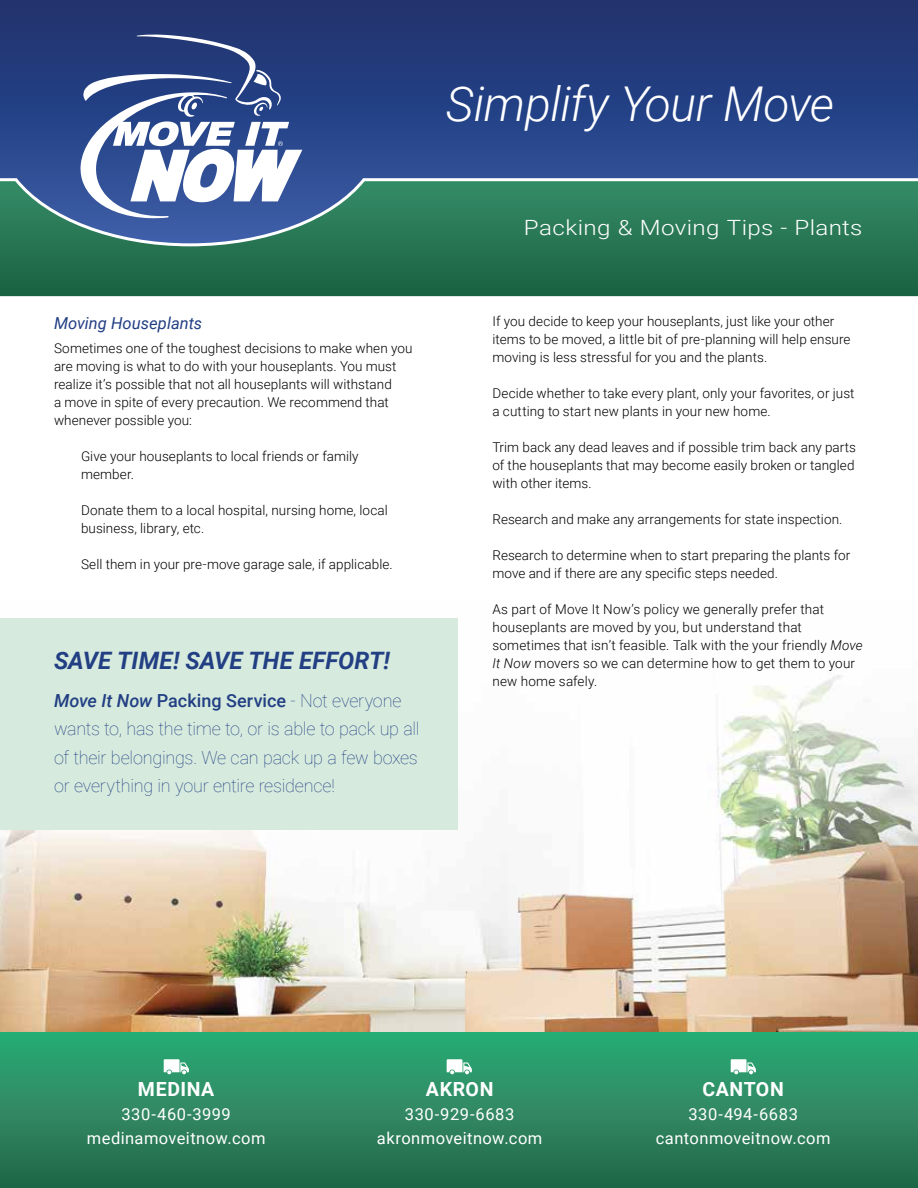
<style>
.page{position:relative;width:918px;height:1188px;background:#fff}
.page>*{position:absolute;margin:0;border:0;box-sizing:border-box;transform-origin:0 0}
.t1{font:italic 300 48px "Roboto";letter-spacing:-.01em;color:#fff}
.t2{font:italic 700 24px "Roboto";letter-spacing:-.005em;color:#223f84}
.t3{font:300 21px "Roboto";letter-spacing:.015em;color:#fff;scale:1.15 1}
.t4{font:700 19.5px "Roboto";letter-spacing:.03em;color:#fff}
.t5{font:100 18px/28.5px "Roboto";letter-spacing:-.015em;color:#223f84}
.t6{font:16.5px/24px "Roboto";letter-spacing:.03em;color:#fff;text-align:center}
.t7{font:italic 16.5px "Roboto";color:#223f84}
.t8{font:300 13.5px/18px "Roboto";letter-spacing:.005em;color:#000}
.s1{font-weight:500;font-style:italic}
.s2{font-weight:500}
.s3{font-style:italic}
</style>
<div class="page">
<div style="left:0;top:248px;width:918px;height:49px;background:#1f6a49"></div>
<svg style="left:0;top:0;width:918px;height:248px;background:#2b517a"></svg>
<svg style="left:0;top:1032px;width:918px;height:156px;background:#298860"></svg>
<svg style="left:164px;top:1059px;width:25px;height:15px"></svg>
<svg style="left:447px;top:1059px;width:25px;height:15px"></svg>
<svg style="left:731px;top:1059px;width:25px;height:15px"></svg>
<svg style="left:81px;top:35px;width:221px;height:183px"></svg>
<img style="left:0;top:675px;width:918px;height:357px">
<div style="left:0;top:618px;width:458px;height:211px;background:#d6ebdd"></div>
<h1 class="t1" style="left:446px;top:71px;width:390px">Simplify Your Move</h1>
<p class="t7" style="left:54px;top:311px;width:150px">Moving Houseplants</p>
<p class="t8" style="left:54px;top:338px;width:360px">Sometimes one of the toughest decisions to make when you are moving is what to do with your houseplants. You must realize it’s possible that not all houseplants will withstand<br>a move in spite of every precaution. We recommend that whenever possible you:</p>
<p class="t8" style="left:81px;top:446px;width:279px">Give your houseplants to local friends or family member.</p>
<p class="t8" style="left:81px;top:500px;width:308px">Donate them to a local hospital, nursing home, local business, library, etc.</p>
<p class="t8" style="left:81px;top:554px;width:313px">Sell them in your pre-move garage sale, if applicable.</p>
<h2 class="t2" style="left:54px;top:644px;width:337px">SAVE TIME! SAVE THE EFFORT!</h2>
<h3 class="t5" style="left:54px;top:685px;width:367px"><span class="s1">Move It Now</span> <span class="s2">Packing Service</span> - Not everyone wants to, has the time to, or is able to pack up all of their belongings. We can pack up a few boxes or everything in your entire residence!</h3>
<h3 class="t3" style="left:524px;top:213px;width:296px">Packing &amp; Moving Tips - Plants</h3>
<p class="t8" style="left:492px;top:312px;width:360px">If you decide to keep your houseplants, just like your other items to be moved, a little bit of pre-planning will help ensure moving is less stressful for you and the plants.</p>
<p class="t8" style="left:492px;top:384px;width:364px">Decide whether to take every plant, only your favorites, or just a cutting to start new plants in your new home.</p>
<p class="t8" style="left:492px;top:438px;width:365px;text-align:justify">Trim back any dead leaves and if possible trim back any parts of the houseplants that may become easily broken or tangled with other items.</p>
<p class="t8" style="left:492px;top:510px;width:352px">Research and make any arrangements for state inspection.</p>
<p class="t8" style="left:492px;top:546px;width:359px">Research to determine when to start preparing the plants for move and if there are any specific steps needed.</p>
<p class="t8" style="left:492px;top:600px;width:372px">As part of Move It Now’s policy we generally prefer that houseplants are moved by you, but understand that sometimes that isn’t feasible. Talk with the your friendly <span class="s3">Move It Now</span> movers so we can determine how to get them to your new home safely.</p>
<h3 class="t4" style="left:138px;top:1075px;width:78px">MEDINA</h3>
<p class="t6" style="left:87px;top:1101px;width:180px">330-460-3999 medinamoveitnow.com</p>
<h3 class="t4" style="left:426px;top:1075px;width:69px">AKRON</h3>
<p class="t6" style="left:377px;top:1101px;width:167px">330-929-6683 akronmoveitnow.com</p>
<h3 class="t4" style="left:703px;top:1075px;width:83px">CANTON</h3>
<p class="t6" style="left:656px;top:1101px;width:176px">330-494-6683 cantonmoveitnow.com</p>
</div>
